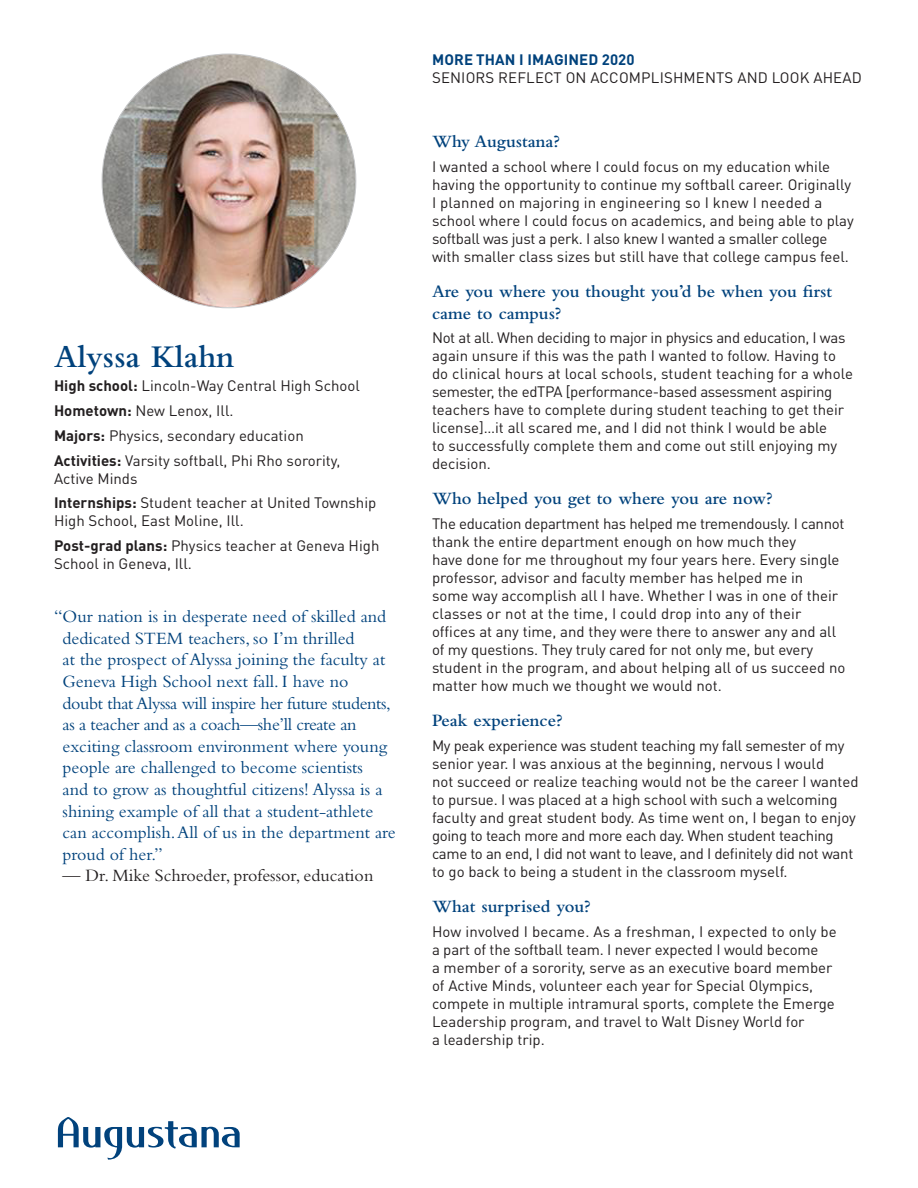
<style>
.page{position:relative;width:918px;height:1188px;background:#fff}
.page>*{position:absolute;margin:0;border:0;box-sizing:border-box;transform-origin:0 0}
.Subhead{font:600 33px "Bembo Std";color:#01427c}
.t1{font:18px/21.6px "Bembo Std";color:#01427c}
.Subhead-2{font:600 18px/21.6px "Bembo Std";color:#01427c}
.t2{font:18px "Bembo Std";color:#231f20}
.Body_Copy{font:15px/18px "DINOT";color:#231f20}
.t3{font:700 15px "DINOT";letter-spacing:.01em;color:#01427c}
.s1{font-weight:700}
</style>
<div class="page">
<svg style="left:58px;top:1117px;width:182px;height:43px"></svg>
<img style="left:102px;top:54px;width:254px;height:253px">
<p class="Subhead" style="left:54px;top:338px;width:182px">Alyssa Klahn</p>
<p class="Body_Copy" style="left:54px;top:376px;width:307px"><span class="s1">High school:</span> Lincoln-Way Central High School</p>
<p class="Body_Copy" style="left:54px;top:401px;width:181px"><span class="s1">Hometown:</span> New Lenox, Ill.</p>
<p class="Body_Copy" style="left:54px;top:426px;width:251px"><span class="s1">Majors:</span> Physics, secondary education</p>
<p class="Body_Copy" style="left:54px;top:451px;width:288px"><span class="s1">Activities:</span> Varsity softball, Phi Rho sorority,<br>Active Minds</p>
<p class="Body_Copy" style="left:54px;top:493px;width:324px"><span class="s1">Internships:</span> Student teacher at United Township<br>High School, East Moline, Ill.</p>
<p class="Body_Copy" style="left:54px;top:536px;width:327px"><span class="s1">Post-grad plans:</span> Physics teacher at Geneva High<br>School in Geneva, Ill.</p>
<p class="t1" style="left:63px;top:606px;width:335px;text-indent:-9px">“Our nation is in desperate need of skilled and dedicated STEM teachers, so I’m thrilled<br>at the prospect of Alyssa joining the faculty at Geneva High School next fall. I have no<br>doubt that Alyssa will inspire her future students, as a teacher and as a coach—she’ll create an exciting classroom environment where young people are challenged to become scientists<br>and to grow as thoughtful citizens! Alyssa is a shining example of all that a student-athlete can accomplish. All of us in the department are proud of her.”</p>
<p class="t2" style="left:63px;top:865px;width:312px">— Dr. Mike Schroeder, professor, education</p>
<p class="t3" style="left:432px;top:50px;width:204px">MORE THAN I IMAGINED 2020</p>
<p class="Body_Copy" style="left:432px;top:68px;width:431px">SENIORS REFLECT ON ACCOMPLISHMENTS AND LOOK AHEAD</p>
<p class="Subhead-2" style="left:432px;top:131px;width:129px">Why Augustana?</p>
<p class="Body_Copy" style="left:432px;top:157px;width:423px">I wanted a school where I could focus on my education while having the opportunity to continue my softball career. Originally I planned on majoring in engineering so I knew I needed a school where I could focus on academics, and being able to play softball was just a perk. I also knew I wanted a smaller college with smaller class sizes but still have that college campus feel.</p>
<p class="Subhead-2" style="left:432px;top:281px;width:402px">Are you where you thought you’d be when you first came to campus?</p>
<p class="Body_Copy" style="left:432px;top:328px;width:423px">Not at all. When deciding to major in physics and education, I was again unsure if this was the path I wanted to follow. Having to do clinical hours at local schools, student teaching for a whole semester, the edTPA [performance-based assessment aspiring teachers have to complete during student teaching to get their license]…it all scared me, and I did not think I would be able<br>to successfully complete them and come out still enjoying my decision.</p>
<p class="Subhead-2" style="left:432px;top:488px;width:342px">Who helped you get to where you are now?</p>
<p class="Body_Copy" style="left:432px;top:514px;width:415px">The education department has helped me tremendously. I cannot thank the entire department enough on how much they<br>have done for me throughout my four years here. Every single professor, advisor and faculty member has helped me in<br>some way accomplish all I have. Whether I was in one of their classes or not at the time, I could drop into any of their offices at any time, and they were there to answer any and all of my questions. They truly cared for not only me, but every student in the program, and about helping all of us succeed no matter how much we thought we would not.</p>
<p class="Subhead-2" style="left:432px;top:710px;width:132px">Peak experience?</p>
<p class="Body_Copy" style="left:432px;top:736px;width:428px">My peak experience was student teaching my fall semester of my senior year. I was anxious at the beginning, nervous I would<br>not succeed or realize teaching would not be the career I wanted to pursue. I was placed at a high school with such a welcoming faculty and great student body. As time went on, I began to enjoy going to teach more and more each day. When student teaching came to an end, I did not want to leave, and I definitely did not want to go back to being a student in the classroom myself.</p>
<p class="Subhead-2" style="left:432px;top:896px;width:160px">What surprised you?</p>
<p class="Body_Copy" style="left:432px;top:922px;width:406px">How involved I became. As a freshman, I expected to only be a part of the softball team. I never expected I would become<br>a member of a sorority, serve as an executive board member of Active Minds, volunteer each year for Special Olympics, compete in multiple intramural sports, complete the Emerge Leadership program, and travel to Walt Disney World for<br>a leadership trip.</p>
</div>
